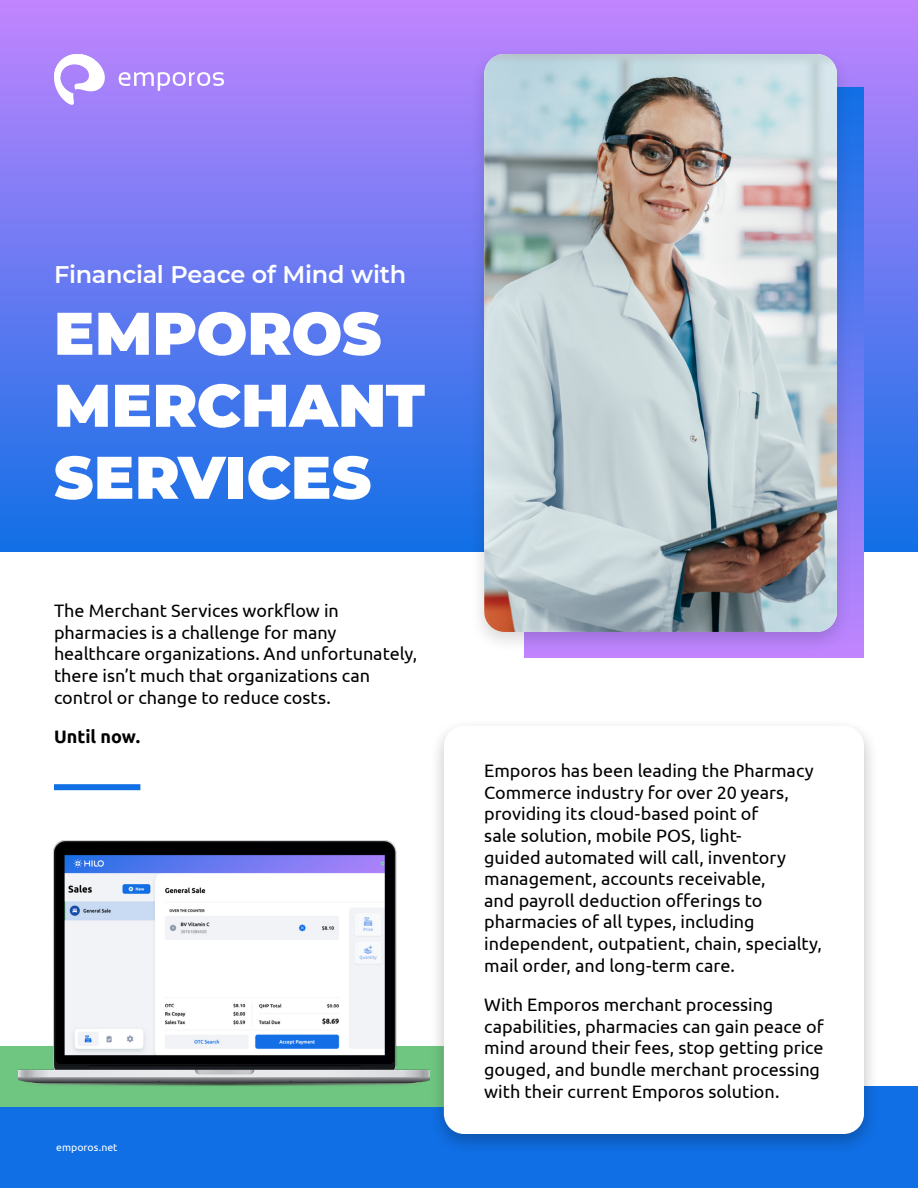
<style>
.page{position:relative;width:918px;height:1188px;background:#fff}
.page>*{position:absolute;margin:0;border:0;box-sizing:border-box;transform-origin:0 0}
.t1{font:900 60px/72px "Montserrat";color:#fff}
.t2{font:600 24px "Montserrat";letter-spacing:-.01em;color:#fff}
.t3{font:18px/21.6px "Ubuntu";color:#000}
.t4{font:700 18px "Ubuntu";color:#000}
.t5{font:10.5px "Ubuntu";color:#fff}
</style>
<div class="page">
<div style="left:0;top:1087px;width:918px;height:101px;background:#106fe5"></div>
<div style="left:0;top:1046px;width:444px;height:61px;background:#6fc681"></div>
<div style="left:0;top:0;width:918px;height:552px;background:linear-gradient(to bottom,#c185fe,#126fe5)"></div>
<svg style="left:53px;top:54px;width:52px;height:51px"></svg>
<svg style="left:119px;top:72px;width:105px;height:19px"></svg>
<div style="left:525px;top:88px;width:339px;height:569px;background:linear-gradient(to bottom,#116fe5,#c185fe)"></div>
<div style="left:469px;top:46px;width:383px;height:608px;background:#000;opacity:.15"></div>
<img style="left:484px;top:54px;width:353px;height:578px">
<div style="left:428px;top:717px;width:451px;height:439px;background:#000;opacity:.25"></div>
<div style="left:444px;top:726px;width:420px;height:408px;background:#fff;border-radius:20px"></div>
<img style="left:19px;top:840px;width:411px;height:247px">
<div style="left:54px;top:784px;width:86px;height:6px;background:#106fe5"></div>
<h2 class="t2" style="left:54px;top:257px;width:354px">Financial Peace of Mind with</h2>
<h1 class="t1" style="left:54px;top:294px;width:372px">EMPOROS<br>MERCHANT<br>SERVICES</h1>
<p class="t3" style="left:54px;top:600px;width:365px">The Merchant Services workflow in pharmacies is a challenge for many healthcare organizations. And unfortunately, there isn’t much that organizations can control or change to reduce costs.</p>
<p class="t4" style="left:54px;top:726px;width:88px">Until now.</p>
<p class="t5" style="left:56px;top:1141px;width:63px">emporos.net</p>
<p class="t3" style="left:484px;top:759px;width:339px">Emporos has been leading the Pharmacy Commerce industry for over 20 years, providing its cloud-based point of<br>sale solution, mobile POS, light-<br>guided automated will call, inventory management, accounts receivable,<br>and payroll deduction offerings to pharmacies of all types, including independent, outpatient, chain, specialty, mail order, and long-term care.</p>
<p class="t3" style="left:484px;top:993px;width:341px">With Emporos merchant processing capabilities, pharmacies can gain peace of mind around their fees, stop getting price gouged, and bundle merchant processing with their current Emporos solution.</p>
</div>
